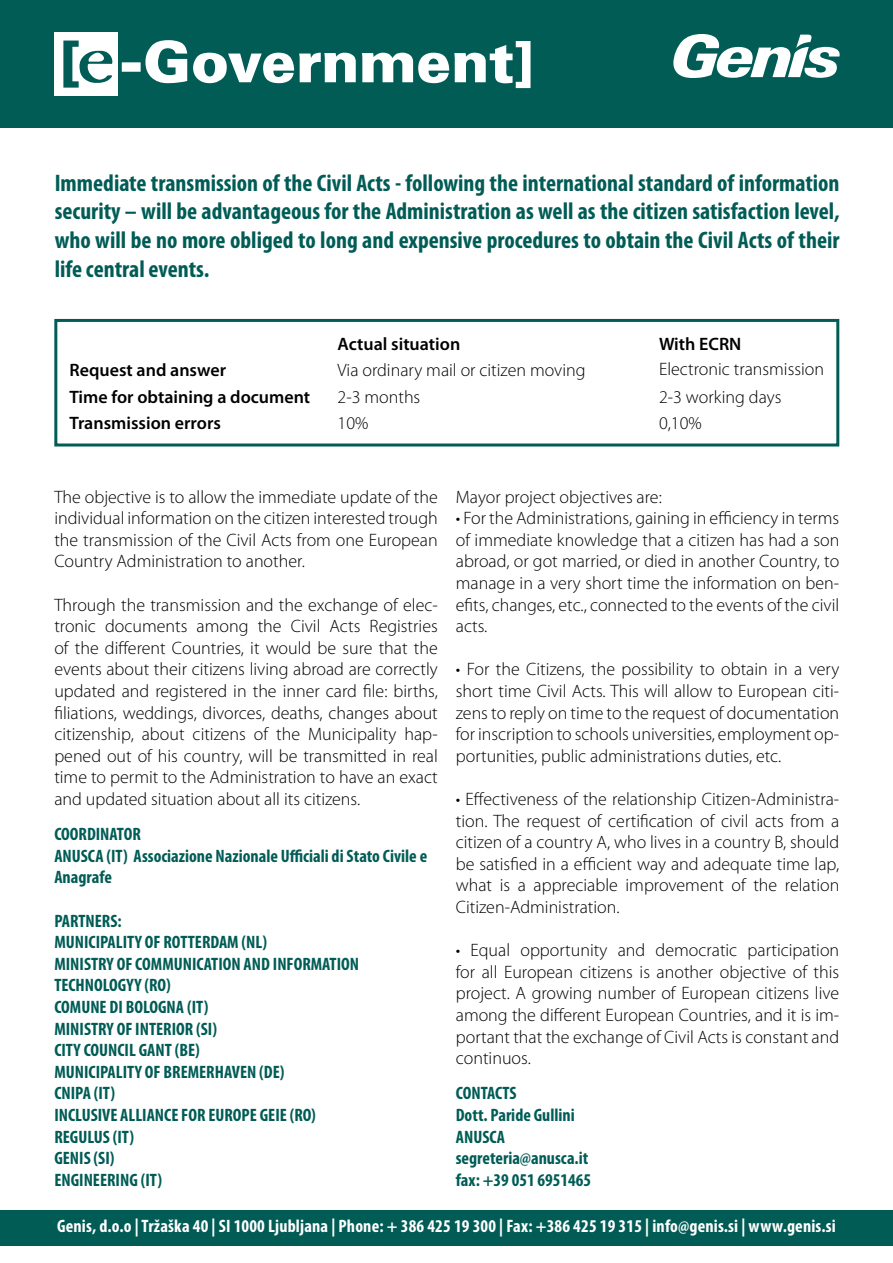
<style>
.page{position:relative;width:893px;height:1263px;background:#fff}
.page>*{position:absolute;margin:0;border:0;box-sizing:border-box;transform-origin:0 0}
.t1{font:900 57px "Univers";letter-spacing:-.005em;color:#fff}
.t2{font:700 condensed 24px/28.8px "Myriad Pro";color:#005c55;text-align:justify}
.t3{font:300 18px/21.6px "Myriad Pro";color:#000;text-align:justify}
.t4{font:700 condensed 18px/21.6px "Myriad Pro";color:#005c55}
.t5{font:700 condensed 18px "Myriad Pro";letter-spacing:.01em;color:#fff}
.t6{font:600 18px "Myriad Pro";color:#000}
.s1{color:#005c55}
.s2{font-family:"Garamond";font-weight:700;font-size:69px;color:#005c55}
.s3{font-weight:700;font-stretch:expanded}
</style>
<div class="page">
<div style="left:54px;top:319px;width:785px;height:127px;border:3px solid #005c55"></div>
<div style="left:0;top:1210px;width:893px;height:35px;background:#005c55"></div>
<div style="left:0;top:0;width:893px;height:128px;background:#005c55"></div>
<svg style="left:673px;top:34px;width:167px;height:44px"></svg>
<div style="left:54px;top:32px;width:64px;height:64px;background:#fff"></div>
<div style="left:122px;top:62px;width:19px;height:10px;border:3px solid #fff"></div>
<h1 class="t1" style="left:61px;top:24px;width:474px"><span class="s1">[</span><span class="s2">e</span><span class="s3">-</span>Government]</h1>
<p class="t2" style="left:55px;top:168px;width:786px">Immediate transmission of the Civil Acts - following the international standard of information security – will be advantageous for the Administration as well as the citizen satisfaction level, who will be no more obliged to long and expensive procedures to obtain the Civil Acts of their life central events.</p>
<p class="t6" style="left:338px;top:334px;width:124px">Actual situation</p>
<p class="t6" style="left:659px;top:334px;width:84px">With ECRN</p>
<p class="t6" style="left:70px;top:360px;width:158px">Request and answer</p>
<p class="t3" style="left:338px;top:360px;width:250px">Via ordinary mail or citizen moving</p>
<p class="t3" style="left:659px;top:359px;width:167px">Electronic transmission</p>
<p class="t6" style="left:69px;top:387px;width:242px">Time for obtaining a document</p>
<p class="t3" style="left:338px;top:386px;width:84px">2-3 months</p>
<p class="t3" style="left:659px;top:386px;width:124px">2-3 working days</p>
<p class="t6" style="left:69px;top:413px;width:153px">Transmission errors</p>
<p class="t3" style="left:338px;top:413px;width:32px">10%</p>
<p class="t3" style="left:659px;top:413px;width:44px">0,10%</p>
<p class="t3" style="left:54px;top:486px;width:385px">The objective is to allow the immediate update of the individual information on the citizen interested trough the transmission of the Civil Acts from one European Country Administration to another.</p>
<p class="t3" style="left:54px;top:594px;width:385px">Through the transmission and the exchange of elec&shy;tronic documents among the Civil Acts Registries of the different Countries, it would be sure that the events about their citizens living abroad are correctly updated and registered in the inner card file: births, filiations, weddings, divorces, deaths, changes about citizenship, about citizens of the Municipality hap&shy;pened out of his country, will be transmitted in real time to permit to the Administration to have an exact and updated situation about all its citizens.</p>
<p class="t4" style="left:54px;top:824px;width:374px">COORDINATOR<br>ANUSCA (IT) Associazione Nazionale Ufficiali di Stato Civile e<br>Anagrafe</p>
<p class="t4" style="left:54px;top:910px;width:306px">PARTNERS:<br>MUNICIPALITY OF ROTTERDAM (NL)<br>MINISTRY OF COMMUNICATION AND INFORMATION<br>TECHNOLOGYY (RO)<br>COMUNE DI BOLOGNA (IT)<br>MINISTRY OF INTERIOR (SI)<br>CITY COUNCIL GANT (BE)<br>MUNICIPALITY OF BREMERHAVEN (DE)<br>CNIPA (IT)<br>INCLUSIVE ALLIANCE FOR EUROPE GEIE (RO)<br>REGULUS (IT)<br>GENIS (SI)<br>ENGINEERING (IT)</p>
<p class="t3" style="left:456px;top:486px;width:207px">Mayor project objectives are:</p>
<p class="t3" style="left:456px;top:508px;width:385px">• For the Administrations, gaining in efficiency in terms of immediate knowledge that a citizen has had a son abroad, or got married, or died in another Country, to manage in a very short time the information on ben&shy;efits, changes, etc., connected to the events of the civil acts.</p>
<p class="t3" style="left:456px;top:659px;width:385px">• For the Citizens, the possibility to obtain in a very short time Civil Acts. This will allow to European citi&shy;zens to reply on time to the request of documentation for inscription to schools universities, employment op&shy;portunities, public administrations duties, etc.</p>
<p class="t3" style="left:456px;top:788px;width:385px">• Effectiveness of the relationship Citizen-Administra&shy;tion. The request of certification of civil acts from a citizen of a country A, who lives in a country B, should be satisfied in a efficient way and adequate time lap, what is a appreciable improvement of the relation Citizen-Administration.</p>
<p class="t3" style="left:456px;top:940px;width:385px">• Equal opportunity and democratic participation for all European citizens is another objective of this project. A growing number of European citizens live among the different European Countries, and it is im&shy;portant that the exchange of Civil Acts is constant and continuos.</p>
<p class="t4" style="left:456px;top:1083px;width:137px">CONTACTS<br>Dott. Paride Gullini<br>ANUSCA segreteria@anusca.it fax: +39 051 6951465</p>
<p class="t5" style="left:57px;top:1216px;width:780px">Genis, d.o.o | Tržaška 40 | SI 1000 Ljubljana | Phone: + 386 425 19 300 | Fax: +386 425 19 315 | info@genis.si | www.genis.si</p>
</div>
